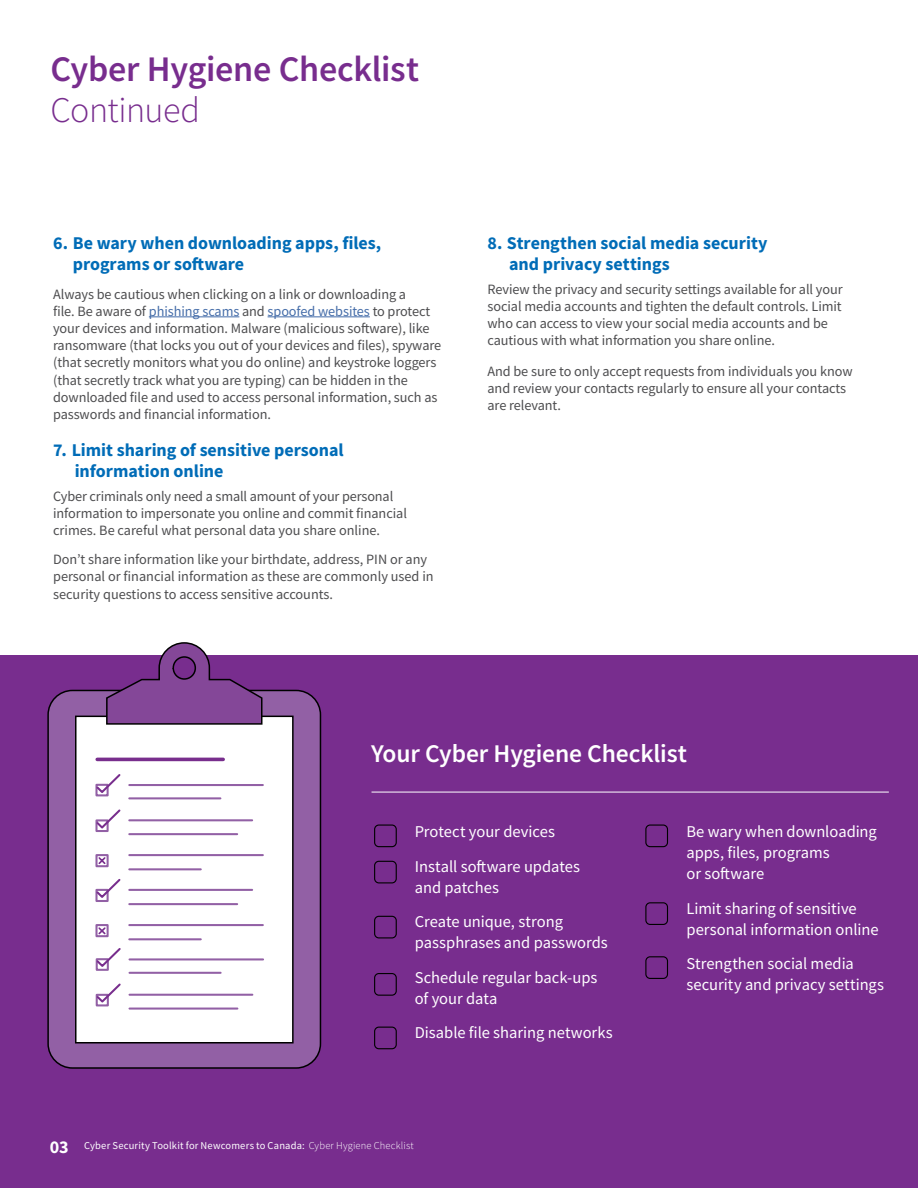
<style>
.page{position:relative;width:918px;height:1188px;background:#fff}
.page>*{position:absolute;margin:0;border:0;box-sizing:border-box;transform-origin:0 0}
.t1{font:600 36px "Source Sans Pro";letter-spacing:-.01em;color:#782d8e}
.t2{font:300 36px "Source Sans Pro";letter-spacing:-.015em;color:#782d8e}
.t3{font:600 25.5px "Source Sans Pro";letter-spacing:-.005em;color:#fff}
.t4{font:700 18px/21px "Source Sans Pro";color:#006cb7}
.t5{font:700 18px "Source Sans Pro";color:#fff}
.t6{font:16.5px/34.5px "Source Sans Pro";letter-spacing:-.005em;color:#fff}
.t7{font:14.25px/17.1px "Source Sans Pro";letter-spacing:-.005em;color:#4d4d4f}
.t8{font:10.5px "Source Sans Pro";letter-spacing:.015em;color:#fff}
.s1{color:#456da9}
.s2{font-weight:300}
</style>
<div class="page">
<div style="left:0;top:656px;width:918px;height:532px;background:#782d8e"></div>
<div style="left:48px;top:690px;width:272px;height:378px;background:#9260a5;border-radius:24px"></div>
<div style="left:47px;top:690px;width:274px;height:379px;border:2px solid #000;border-radius:24px"></div>
<div style="left:76px;top:716px;width:217px;height:327px;background:#fff"></div>
<div style="left:75px;top:716px;width:219px;height:328px;border:2px solid #000"></div>
<svg style="left:105px;top:642px;width:158px;height:83px"></svg>
<hr style="left:129px;top:784px;width:134px;height:2px;background:#9260a5">
<hr style="left:97px;top:758px;width:126px;height:3px;background:#782e8d">
<hr style="left:129px;top:797px;width:91px;height:2px;background:#9260a5">
<hr style="left:129px;top:819px;width:123px;height:2px;background:#9260a5">
<hr style="left:129px;top:833px;width:108px;height:2px;background:#9260a5">
<hr style="left:129px;top:854px;width:134px;height:2px;background:#9260a5">
<hr style="left:129px;top:868px;width:72px;height:2px;background:#9260a5">
<div style="left:95px;top:854px;width:14px;height:13px;border:2px solid #9260a5"></div>
<hr style="left:129px;top:889px;width:123px;height:2px;background:#9260a5">
<hr style="left:129px;top:903px;width:108px;height:2px;background:#9260a5">
<div style="left:95px;top:889px;width:14px;height:13px;border:2px solid #9260a5"></div>
<hr style="left:129px;top:924px;width:134px;height:2px;background:#9260a5">
<hr style="left:129px;top:938px;width:72px;height:2px;background:#9260a5">
<div style="left:95px;top:924px;width:14px;height:13px;border:2px solid #9260a5"></div>
<svg style="left:95px;top:879px;width:26px;height:21px"></svg>
<hr style="left:129px;top:958px;width:134px;height:2px;background:#9260a5">
<hr style="left:129px;top:972px;width:92px;height:2px;background:#9260a5">
<hr style="left:129px;top:994px;width:123px;height:2px;background:#9260a5">
<hr style="left:129px;top:1008px;width:108px;height:2px;background:#9260a5">
<svg style="left:95px;top:948px;width:26px;height:59px"></svg>
<div style="left:374px;top:824px;width:23px;height:23px;border:1px solid #000;border-radius:4px"></div>
<div style="left:645px;top:824px;width:23px;height:23px;border:1px solid #000;border-radius:4px"></div>
<div style="left:374px;top:916px;width:23px;height:22px;border:1px solid #000;border-radius:4px"></div>
<div style="left:645px;top:956px;width:23px;height:23px;border:1px solid #000;border-radius:4px"></div>
<div style="left:374px;top:861px;width:23px;height:22px;border:1px solid #000;border-radius:4px"></div>
<div style="left:645px;top:902px;width:23px;height:23px;border:1px solid #000;border-radius:4px"></div>
<div style="left:374px;top:973px;width:23px;height:23px;border:1px solid #000;border-radius:4px"></div>
<div style="left:374px;top:1027px;width:23px;height:22px;border:1px solid #000;border-radius:4px"></div>
<hr style="left:372px;top:792px;width:517px;height:1px;background:#fff">
<hr style="left:149px;top:316px;width:90px;height:1px;background:#456da9">
<hr style="left:268px;top:316px;width:102px;height:1px;background:#456da9">
<svg style="left:97px;top:856px;width:10px;height:10px"></svg>
<svg style="left:95px;top:774px;width:26px;height:58px"></svg>
<svg style="left:97px;top:926px;width:10px;height:10px"></svg>
<h1 class="t1" style="left:50px;top:45px;width:370px">Cyber Hygiene Checklist</h1>
<h1 class="t2" style="left:50px;top:87px;width:151px">Continued</h1>
<p class="t4" style="left:73px;top:232px;width:310px;text-indent:-20px">6. Be wary when downloading apps, files, programs or software</p>
<p class="t7" style="left:53px;top:286px;width:390px">Always be cautious when clicking on a link or downloading a<br>file. Be aware of <span class="s1">phishing scams</span> and <span class="s1">spoofed websites</span> to protect your devices and information. Malware (malicious software), like ransomware (that locks you out of your devices and files), spyware (that secretly monitors what you do online) and keystroke loggers (that secretly track what you are typing) can be hidden in the downloaded file and used to access personal information, such as passwords and financial information.</p>
<p class="t4" style="left:75px;top:440px;width:271px;text-indent:-22px">7. Limit sharing of sensitive personal information online</p>
<p class="t7" style="left:53px;top:488px;width:355px">Cyber criminals only need a small amount of your personal information to impersonate you online and commit financial crimes. Be careful what personal data you share online.</p>
<p class="t7" style="left:53px;top:551px;width:382px">Don’t share information like your birthdate, address, PIN or any personal or financial information as these are commonly used in security questions to access sensitive accounts.</p>
<p class="t4" style="left:509px;top:232px;width:260px;text-indent:-22px">8. Strengthen social media security and privacy settings</p>
<p class="t7" style="left:488px;top:280px;width:357px">Review the privacy and security settings available for all your social media accounts and tighten the default controls. Limit who can access to view your social media accounts and be cautious with what information you share online.</p>
<p class="t7" style="left:488px;top:362px;width:367px">And be sure to only accept requests from individuals you know and review your contacts regularly to ensure all your contacts are relevant.</p>
<h2 class="t3" style="left:371px;top:737px;width:318px">Your Cyber Hygiene Checklist</h2>
<p class="t6" style="left:415px;top:815px;width:167px">Protect your devices<br>Install software updates</p>
<p class="t6" style="left:415px;top:870px;width:150px">and patches<br>Create unique, strong</p>
<p class="t6" style="left:415px;top:926px;width:195px">passphrases and passwords<br>Schedule regular back-ups</p>
<p class="t6" style="left:415px;top:981px;width:200px">of your data<br>Disable file sharing networks</p>
<p class="t5" style="left:50px;top:1135px;width:20px">03</p>
<p class="t8" style="left:84px;top:1139px;width:331px">Cyber Security Toolkit for Newcomers to Canada: <span class="s2">Cyber Hygiene Checklist</span></p>
<p class="t6" style="left:686px;top:821px;width:192px;line-height:21px">Be wary when downloading apps, files, programs<br>or software</p>
<p class="t6" style="left:686px;top:898px;width:194px;line-height:21px">Limit sharing of sensitive personal information online</p>
<p class="t6" style="left:686px;top:953px;width:199px;line-height:21px">Strengthen social media security and privacy settings</p>
</div>
